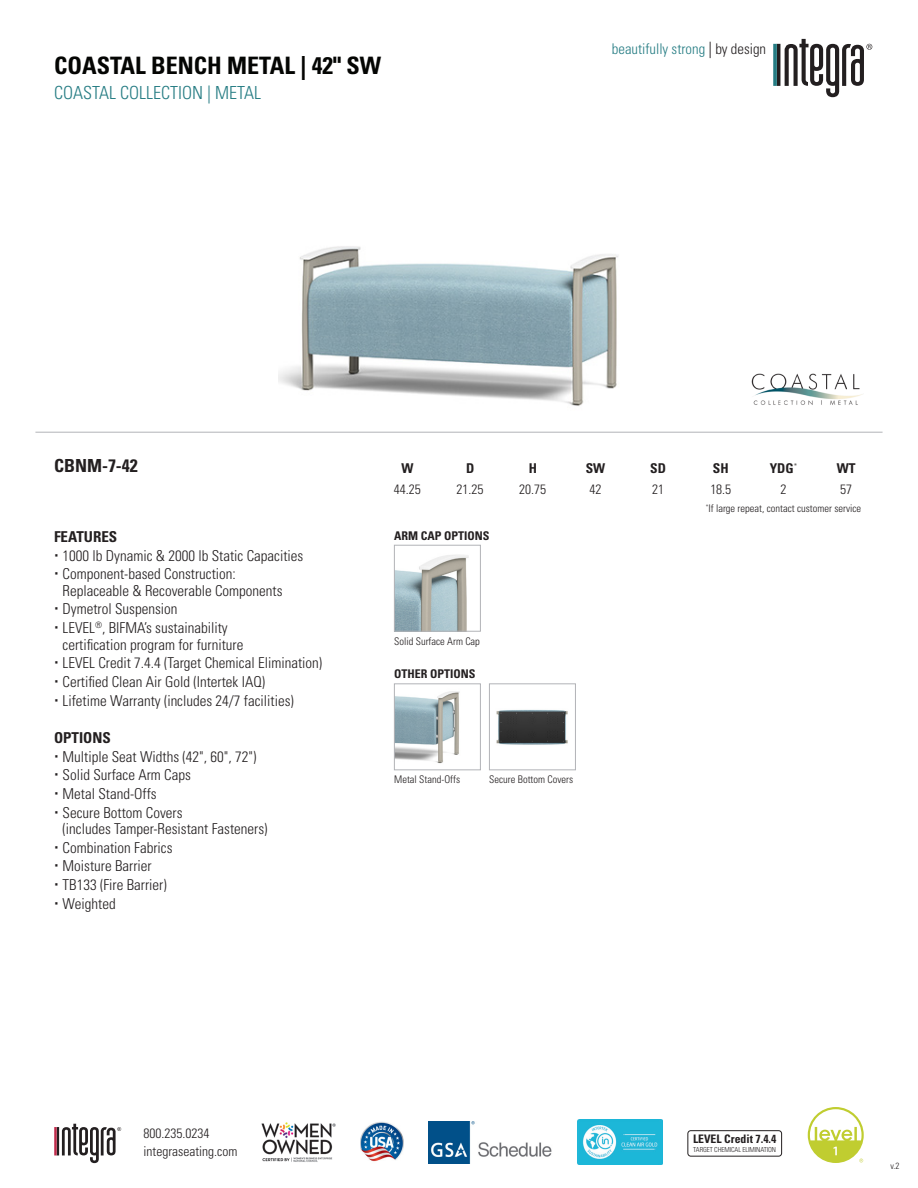
<style>
.page{position:relative;width:918px;height:1188px;background:#fff}
.page>*{position:absolute;margin:0;border:0;box-sizing:border-box;transform-origin:0 0}
.t1{font:700 condensed 24px "Univers LT Std";color:#040503}
.t2{font:300 condensed 18px "Univers LT Std";color:#257c83}
.t3{font:700 condensed 18px "Univers LT Std";color:#231f20}
.t4{font:300 condensed 15px/16.5px "Univers LT Std";color:#231f20}
.t5{font:700 condensed 15px "Univers LT Std";color:#231f20}
.t6{font:300 condensed 14.7px "Univers LT Std";color:#257c83}
.t7{font:300 condensed 13.5px/18px "Univers LT Std";color:#231f20}
.t8{font:700 condensed 13.5px "Univers LT Std";color:#231f20}
.t9{font:700 condensed 12px "Univers LT Std";color:#231f20}
.t10{font:700 condensed 11.7px "Univers LT Std";color:#231f20}
.t11{font:300 condensed 10.5px "Univers LT Std";color:#231f20}
.t12{font:300 condensed 9px "Univers LT Std";color:#231f20}
.t13{font:300 condensed 6.9px "Univers LT Std";letter-spacing:-.01em;color:#231f20}
.s1{font-size:16.35px;color:#231f20}
.s2{color:#231f20}
</style>
<div class="page">
<img style="left:751px;top:373px;width:112px;height:32px">
<svg style="left:54px;top:1124px;width:67px;height:39px"></svg>
<img style="left:360px;top:1121px;width:43px;height:41px">
<img style="left:261px;top:1122px;width:74px;height:40px">
<img style="left:577px;top:1120px;width:86px;height:44px">
<hr style="left:35px;top:432px;width:848px;height:1px;background:#b2b3b7">
<svg style="left:773px;top:39px;width:99px;height:58px"></svg>
<img style="left:428px;top:1121px;width:124px;height:42px">
<svg style="left:808px;top:1107px;width:56px;height:56px"></svg>
<div style="left:688px;top:1130px;width:94px;height:27px;border:1px solid #231f20;border-radius:3px"></div>
<img style="left:396px;top:555px;width:73px;height:74px">
<div style="left:394px;top:545px;width:87px;height:86px;border:1px solid #b2b3b7"></div>
<img style="left:396px;top:691px;width:64px;height:73px">
<div style="left:394px;top:684px;width:87px;height:86px;border:1px solid #b2b3b7"></div>
<img style="left:496px;top:709px;width:72px;height:36px">
<div style="left:489px;top:684px;width:87px;height:86px;border:1px solid #b2b3b7"></div>
<img style="left:279px;top:246px;width:361px;height:187px">
<p class="t1" style="left:54px;top:50px;width:329px">COASTAL BENCH METAL | 42" SW</p>
<p class="t2" style="left:54px;top:82px;width:209px">COASTAL COLLECTION | METAL</p>
<p class="t6" style="left:612px;top:40px;width:156px">beautifully strong <span class="s1">|</span> <span class="s2">by design</span></p>
<p class="t3" style="left:54px;top:455px;width:85px">CBNM-7-42</p>
<p class="t8" style="left:401px;top:460px;width:14px">W</p>
<p class="t8" style="left:466px;top:460px;width:10px">D</p>
<p class="t8" style="left:529px;top:460px;width:10px">H</p>
<p class="t8" style="left:586px;top:460px;width:21px">SW</p>
<p class="t8" style="left:650px;top:460px;width:17px">SD</p>
<p class="t8" style="left:713px;top:460px;width:17px">SH</p>
<p class="t8" style="left:770px;top:460px;width:29px">YDG<sup>*</sup></p>
<p class="t8" style="left:837px;top:460px;width:20px">WT</p>
<p class="t7" style="left:394px;top:480px;width:28px">44.25</p>
<p class="t7" style="left:457px;top:480px;width:28px">21.25</p>
<p class="t7" style="left:519px;top:480px;width:28px">20.75</p>
<p class="t7" style="left:589px;top:480px;width:13px">42</p>
<p class="t7" style="left:652px;top:480px;width:13px">21</p>
<p class="t7" style="left:710px;top:480px;width:22px">18.5</p>
<p class="t7" style="left:780px;top:480px;width:7px">2</p>
<p class="t7" style="left:840px;top:480px;width:13px">57</p>
<p class="t11" style="left:706px;top:502px;width:157px"><sup>*</sup>If large repeat, contact customer service</p>
<p class="t5" style="left:54px;top:527px;width:65px">FEATURES</p>
<p class="t4" style="left:63px;top:547px;width:242px">1000 lb Dynamic &amp; 2000 lb Static Capacities</p>
<p class="t4" style="left:63px;top:566px;width:221px">Component-based Construction:<br>Replaceable &amp; Recoverable Components</p>
<p class="t4" style="left:63px;top:601px;width:116px">Dymetrol Suspension</p>
<p class="t4" style="left:63px;top:620px;width:182px">LEVEL<sup>®</sup>, BIFMA’s sustainability certification program for furniture</p>
<p class="t4" style="left:63px;top:655px;width:261px">LEVEL Credit 7.4.4 (Target Chemical Elimination)</p>
<p class="t4" style="left:63px;top:673px;width:204px">Certified Clean Air Gold (Intertek IAQ)</p>
<p class="t4" style="left:63px;top:692px;width:233px">Lifetime Warranty (includes 24/7 facilities)</p>
<p class="t5" style="left:54px;top:728px;width:58px">OPTIONS</p>
<p class="t4" style="left:63px;top:748px;width:195px">Multiple Seat Widths (42", 60", 72")</p>
<p class="t4" style="left:63px;top:767px;width:130px">Solid Surface Arm Caps</p>
<p class="t4" style="left:63px;top:785px;width:96px">Metal Stand-Offs</p>
<p class="t4" style="left:63px;top:804px;width:206px">Secure Bottom Covers<br>(includes Tamper-Resistant Fasteners)</p>
<p class="t4" style="left:63px;top:839px;width:111px">Combination Fabrics</p>
<p class="t4" style="left:63px;top:858px;width:91px">Moisture Barrier</p>
<p class="t4" style="left:63px;top:877px;width:106px">TB133 (Fire Barrier)</p>
<p class="t4" style="left:63px;top:895px;width:55px">Weighted</p>
<p class="t9" style="left:394px;top:528px;width:97px">ARM CAP OPTIONS</p>
<p class="t11" style="left:394px;top:635px;width:87px">Solid Surface Arm Cap</p>
<p class="t9" style="left:394px;top:667px;width:83px">OTHER OPTIONS</p>
<p class="t11" style="left:394px;top:773px;width:67px">Metal Stand-Offs</p>
<p class="t11" style="left:489px;top:773px;width:85px">Secure Bottom Covers</p>
<p class="t7" style="left:144px;top:1124px;width:95px">800.235.0234 integraseating.com</p>
<p class="t10" style="left:693px;top:1132px;width:85px">LEVEL Credit 7.4.4</p>
<p class="t13" style="left:693px;top:1145px;width:84px">TARGET CHEMICAL ELIMINATION</p>
<p class="t12" style="left:890px;top:1160px;width:11px">v.2</p>
</div>
